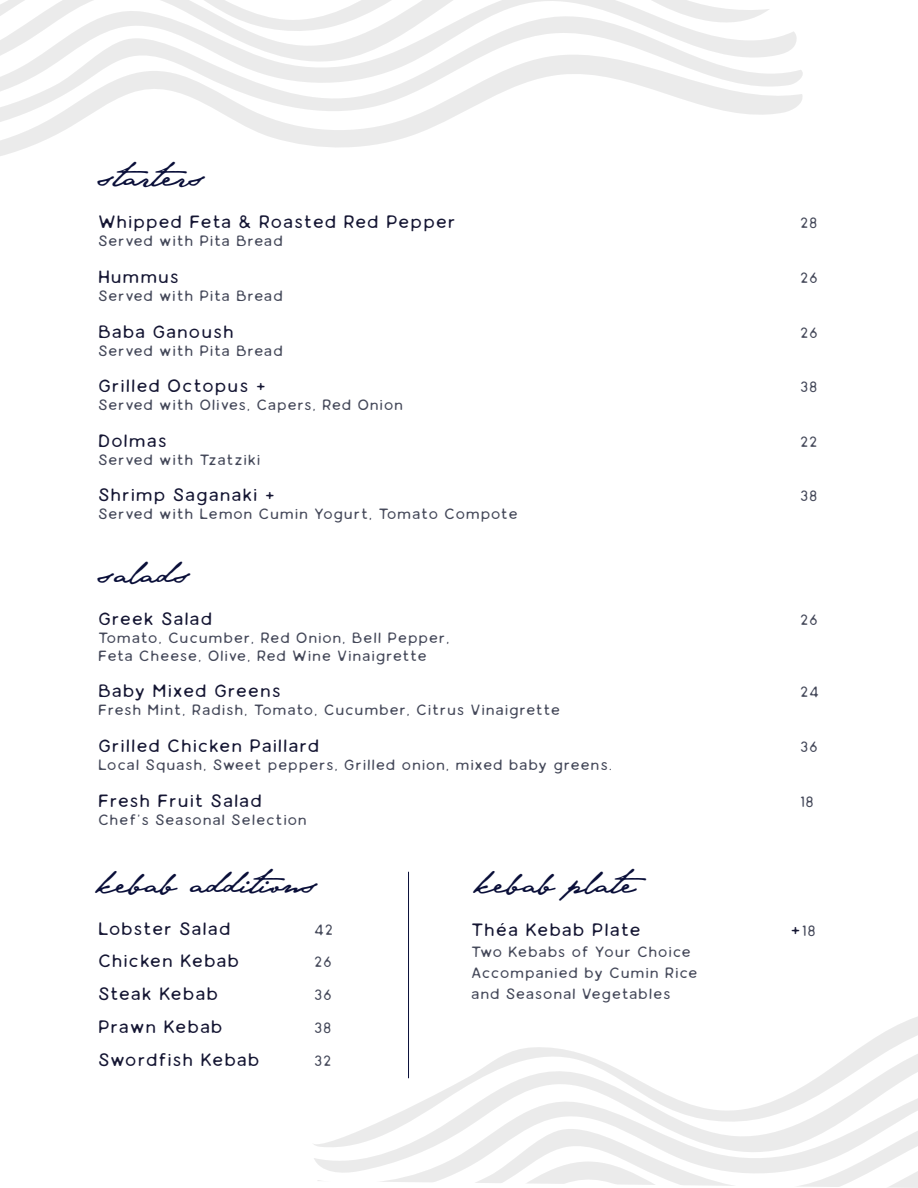
<style>
.page{position:relative;width:918px;height:1188px;background:#fff}
.page>*{position:absolute;margin:0;border:0;box-sizing:border-box;transform-origin:0 0}
.t1{font:46.5px "Gourmet Le French Script";color:#0a0f39}
.t2{font:18px "Gourmet Le French";letter-spacing:.05em;color:#151633}
.t3{font:18px "Gourmet Le French";letter-spacing:.03em;color:#151633}
.t4{font:15px/21px "Gourmet Le French";letter-spacing:.05em;color:#444859}
.s1{font-size:18px;color:#151633}
</style>
<div class="page">
<svg style="left:317px;top:1157px;width:601px;height:31px"></svg>
<svg style="left:314px;top:1017px;width:604px;height:140px"></svg>
<svg style="left:0;top:135px;width:412px;height:21px"></svg>
<svg style="left:0;top:32px;width:803px;height:103px"></svg>
<svg style="left:0;top:0;width:764px;height:66px"></svg>
<hr style="left:408px;top:872px;width:1px;height:206px;background:#0a0f39">
<h1 class="t1" style="left:98px;top:151px;width:109px">starters</h1>
<p class="t3" style="left:98px;top:212px;width:359px">Whipped Feta &amp; Roasted Red Pepper</p>
<p class="t4" style="left:800px;top:213px;width:19px">28</p>
<p class="t4" style="left:98px;top:231px;width:186px">Served with Pita Bread</p>
<p class="t2" style="left:98px;top:266px;width:82px">Hummus</p>
<p class="t4" style="left:800px;top:267px;width:19px">26</p>
<p class="t4" style="left:98px;top:285px;width:186px">Served with Pita Bread</p>
<p class="t2" style="left:98px;top:321px;width:137px">Baba Ganoush</p>
<p class="t4" style="left:800px;top:322px;width:19px">26</p>
<p class="t4" style="left:98px;top:340px;width:186px">Served with Pita Bread</p>
<p class="t2" style="left:98px;top:376px;width:169px">Grilled Octopus +</p>
<p class="t4" style="left:800px;top:377px;width:19px">38</p>
<p class="t4" style="left:98px;top:395px;width:307px">Served with Olives, Capers, Red Onion</p>
<p class="t2" style="left:98px;top:430px;width:70px">Dolmas</p>
<p class="t4" style="left:800px;top:431px;width:19px">22</p>
<p class="t4" style="left:98px;top:449px;width:164px">Served with Tzatziki</p>
<p class="t2" style="left:98px;top:485px;width:179px">Shrimp Saganaki +</p>
<p class="t4" style="left:800px;top:486px;width:19px">38</p>
<p class="t4" style="left:98px;top:504px;width:421px">Served with Lemon Cumin Yogurt, Tomato Compote</p>
<h1 class="t1" style="left:98px;top:548px;width:94px">salads</h1>
<p class="t2" style="left:98px;top:609px;width:116px">Greek Salad</p>
<p class="t4" style="left:800px;top:610px;width:19px">26</p>
<p class="t4" style="left:98px;top:629px;width:353px;line-height:18px">Tomato, Cucumber, Red Onion, Bell Pepper,<br>Feta Cheese, Olive, Red Wine Vinaigrette</p>
<p class="t2" style="left:98px;top:681px;width:184px">Baby Mixed Greens</p>
<p class="t4" style="left:800px;top:682px;width:21px">24</p>
<p class="t4" style="left:98px;top:700px;width:464px">Fresh Mint, Radish, Tomato, Cucumber, Citrus Vinaigrette</p>
<p class="t2" style="left:98px;top:735px;width:223px">Grilled Chicken Paillard</p>
<p class="t4" style="left:800px;top:736px;width:19px">36</p>
<p class="t4" style="left:98px;top:754px;width:516px">Local Squash, Sweet peppers, Grilled onion, mixed baby greens.</p>
<p class="t2" style="left:98px;top:790px;width:166px">Fresh Fruit Salad</p>
<p class="t4" style="left:800px;top:791px;width:15px">18</p>
<p class="t4" style="left:98px;top:809px;width:210px">Chef's Seasonal Selection</p>
<h1 class="t1" style="left:98px;top:858px;width:222px">kebab additions</h1>
<h1 class="t1" style="left:476px;top:858px;width:174px">kebab plate</h1>
<p class="t2" style="left:98px;top:919px;width:134px">Lobster Salad</p>
<p class="t4" style="left:314px;top:920px;width:21px">42</p>
<p class="t2" style="left:98px;top:950px;width:143px">Chicken Kebab</p>
<p class="t4" style="left:314px;top:951px;width:19px">26</p>
<p class="t3" style="left:98px;top:983px;width:122px">Steak Kebab</p>
<p class="t4" style="left:314px;top:984px;width:19px">36</p>
<p class="t2" style="left:98px;top:1016px;width:126px">Prawn Kebab</p>
<p class="t4" style="left:314px;top:1017px;width:19px">38</p>
<p class="t2" style="left:98px;top:1049px;width:163px">Swordfish Kebab</p>
<p class="t4" style="left:314px;top:1050px;width:19px">32</p>
<p class="t2" style="left:471px;top:919px;width:171px">Théa Kebab Plate</p>
<p class="t4" style="left:791px;top:920px;width:27px"><span class="s1">+</span>18</p>
<p class="t4" style="left:471px;top:941px;width:228px">Two Kebabs of Your Choice<br>Accompanied by Cumin Rice and Seasonal Vegetables</p>
</div>
